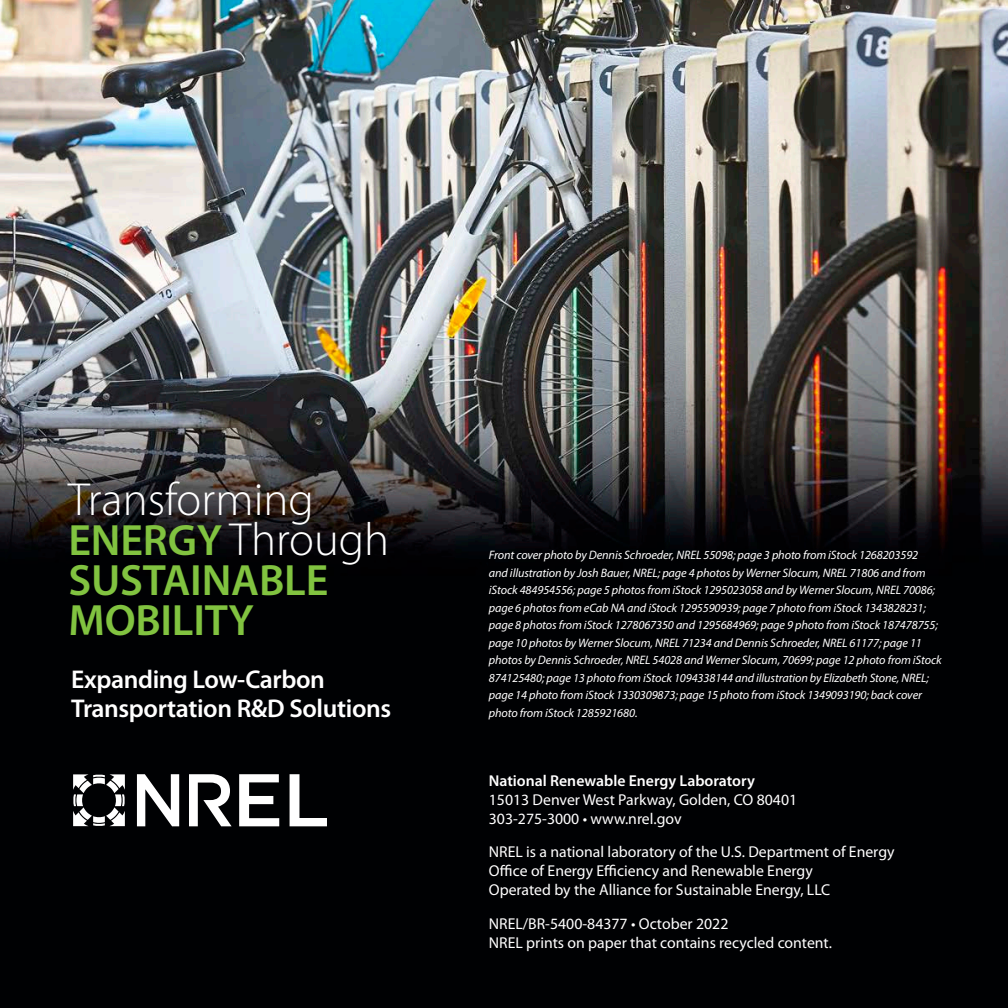
<style>
.page{position:relative;width:1008px;height:1008px;background:#fff}
.page>*{position:absolute;margin:0;border:0;box-sizing:border-box;transform-origin:0 0}
.Heading_-_36pt_-_Lig{font:300 46.55px "Myriad Pro";color:#fff}
.Heading_-_36pt_-_Lig-2{font:600 44.1px/40.1px "Myriad Pro";letter-spacing:-.005em;color:#81c340}
.Subhead_-_18pt_-_sem{font:600 25.72px/28.7px "Myriad Pro";letter-spacing:-.015em;color:#fff}
.t1{font:15.75px "Myriad Pro";color:#fff}
.t2{font:600 15.75px "Myriad Pro";color:#fff}
.Caption_-_8pt_-_Regu{font:italic 12.25px/17.5px "Myriad Pro";letter-spacing:-.01em;color:#fff}
.s1{font-weight:600;font-size:44.1px;color:#81c340}
</style>
<div class="page">
<img style="left:0;top:0;width:1008px;height:1008px">
<svg style="left:73px;top:774px;width:52px;height:52px"></svg>
<svg style="left:137px;top:774px;width:42px;height:52px"></svg>
<svg style="left:189px;top:774px;width:43px;height:52px"></svg>
<svg style="left:239px;top:774px;width:40px;height:52px"></svg>
<svg style="left:290px;top:774px;width:37px;height:52px"></svg>
<p class="Heading_-_36pt_-_Lig" style="left:68px;top:471px;width:247px">Transforming</p>
<p class="Heading_-_36pt_-_Lig" style="left:68px;top:512px;width:322px"><span class="s1">ENERGY</span> Through</p>
<p class="Heading_-_36pt_-_Lig-2" style="left:68px;top:559px;width:261px">SUSTAINABLE<br>MOBILITY</p>
<p class="Subhead_-_18pt_-_sem" style="left:71px;top:664px;width:322px">Expanding Low-Carbon<br>Transportation R&amp;D Solutions</p>
<p class="Caption_-_8pt_-_Regu" style="left:489px;top:546px;width:454px">Front cover photo by Dennis Schroeder, NREL 55098; page 3 photo from iStock 1268203592<br>and illustration by Josh Bauer, NREL; page 4 photos by Werner Slocum, NREL 71806 and from iStock 484954556; page 5 photos from iStock 1295023058 and by Werner Slocum, NREL 70086; page 6 photos from eCab NA and iStock 1295590939; page 7 photo from iStock 1343828231; page 8 photos from iStock 1278067350 and 1295684969; page 9 photo from iStock 187478755; page 10 photos by Werner Slocum, NREL 71234 and Dennis Schroeder, NREL 61177; page 11 photos by Dennis Schroeder, NREL 54028 and Werner Slocum, 70699; page 12 photo from iStock 874125480; page 13 photo from iStock 1094338144 and illustration by Elizabeth Stone, NREL; page 14 photo from iStock 1330309873; page 15 photo from iStock 1349093190; back cover photo from iStock 1285921680.</p>
<p class="t2" style="left:489px;top:771px;width:268px">National Renewable Energy Laboratory</p>
<p class="t1" style="left:489px;top:790px;width:310px">15013 Denver West Parkway, Golden, CO 80401</p>
<p class="t1" style="left:489px;top:809px;width:194px">303-275-3000 • www.nrel.gov</p>
<p class="t1" style="left:489px;top:842px;width:407px">NREL is a national laboratory of the U.S. Department of Energy</p>
<p class="t1" style="left:489px;top:861px;width:326px">Office of Energy Efficiency and Renewable Energy</p>
<p class="t1" style="left:489px;top:880px;width:343px">Operated by the Alliance for Sustainable Energy, LLC</p>
<p class="t1" style="left:489px;top:914px;width:241px">NREL/BR-5400-84377 • October 2022</p>
<p class="t1" style="left:489px;top:933px;width:345px">NREL prints on paper that contains recycled content.</p>
</div>
